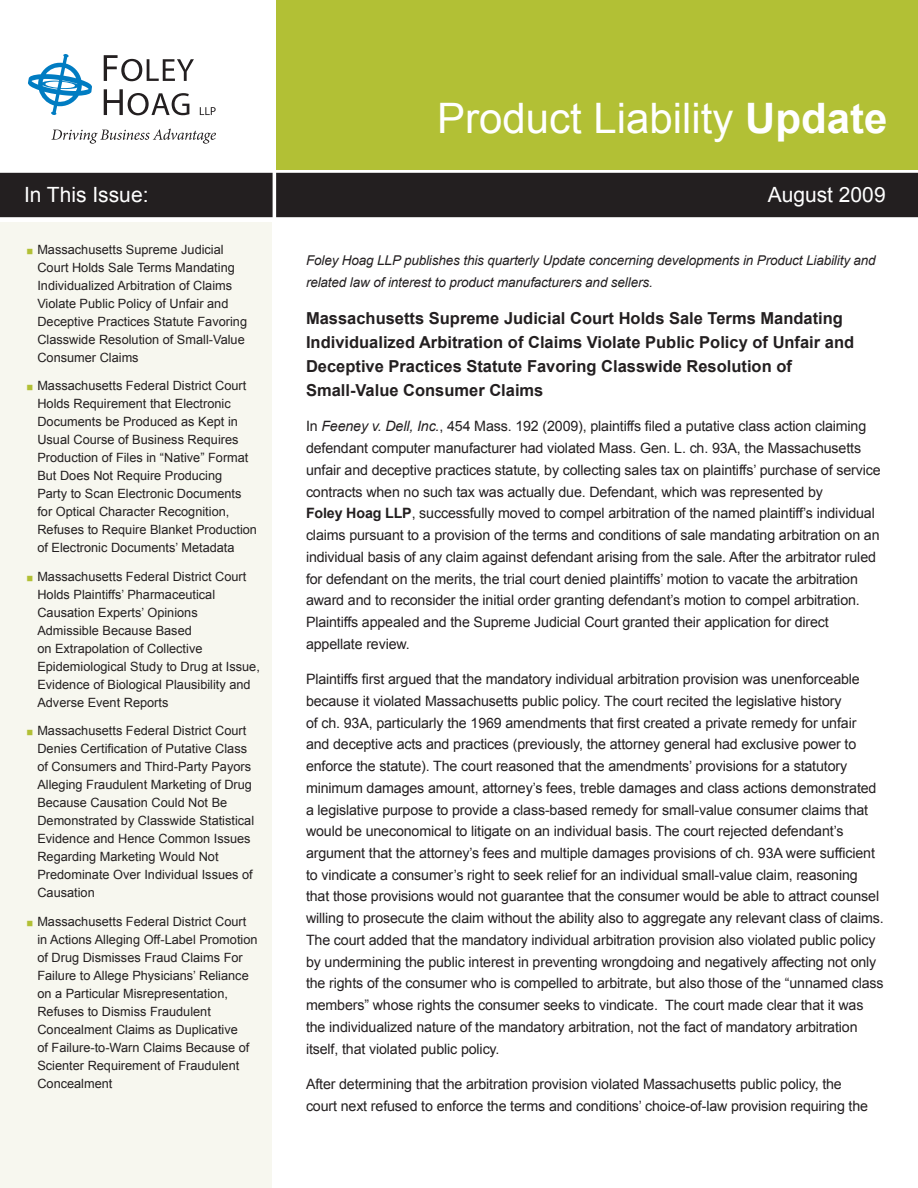
<style>
.page{position:relative;width:918px;height:1188px;background:#fff}
.page>*{position:absolute;margin:0;border:0;box-sizing:border-box;transform-origin:0 0}
.t1{font:42px "Arial";color:#fff}
.t2{font:21px "Arial";color:#fff}
.t3{font:700 16.5px/24px "Arial";color:#231f20}
.t4{font:14.25px/21.8px "Arial";letter-spacing:-.01em;color:#231f20}
.t5{font:italic 13.5px/21.8px "Arial";letter-spacing:-.01em;color:#231f20}
.t6{font:12.75px/18px "Arial";color:#231f20}
.s1{font-weight:700}
.s2{color:#b2c035}
.s3{font-style:italic}
</style>
<div class="page">
<div style="left:276px;top:0;width:642px;height:170px;background:#b2c035"></div>
<div style="left:277px;top:174px;width:640px;height:42px;background:#231f20"></div>
<div style="left:276px;top:173px;width:642px;height:44px;border:2px solid #231f20"></div>
<div style="left:1px;top:174px;width:271px;height:42px;background:#231f20"></div>
<div style="left:0;top:173px;width:273px;height:44px;border:2px solid #231f20"></div>
<svg style="left:28px;top:54px;width:64px;height:61px"></svg>
<svg style="left:104px;top:55px;width:90px;height:26px"></svg>
<svg style="left:104px;top:89px;width:85px;height:26px"></svg>
<svg style="left:200px;top:107px;width:16px;height:8px"></svg>
<svg style="left:51px;top:129px;width:165px;height:15px"></svg>
<div style="left:0;top:223px;width:272px;height:965px;background:#f7f7ef"></div>
<h1 class="t1" style="left:437px;top:90px;width:452px">Product Liability <span class="s1">Update</span></h1>
<h2 class="t2" style="left:24px;top:181px;width:126px">In This Issue:</h2>
<h2 class="t2" style="left:768px;top:181px;width:119px">August 2009</h2>
<p class="t6" style="left:37px;top:240px;width:211px;text-indent:-11px"><span class="s2">◼</span> Massachusetts Supreme Judicial Court Holds Sale Terms Mandating Individualized Arbitration of Claims Violate Public Policy of Unfair and Deceptive Practices Statute Favoring Classwide Resolution of Small-Value Consumer Claims</p>
<p class="t6" style="left:37px;top:377px;width:221px;text-indent:-11px"><span class="s2">◼</span> Massachusetts Federal District Court Holds Requirement that Electronic Documents be Produced as Kept in Usual Course of Business Requires Production of Files in “Native” Format But Does Not Require Producing<br>Party to Scan Electronic Documents for Optical Character Recognition, Refuses to Require Blanket Production of Electronic Documents’ Metadata</p>
<p class="t6" style="left:37px;top:567px;width:224px;text-indent:-11px"><span class="s2">◼</span> Massachusetts Federal District Court Holds Plaintiffs’ Pharmaceutical Causation Experts’ Opinions Admissible Because Based<br>on Extrapolation of Collective Epidemiological Study to Drug at Issue, Evidence of Biological Plausibility and Adverse Event Reports</p>
<p class="t6" style="left:37px;top:722px;width:218px;text-indent:-11px"><span class="s2">◼</span> Massachusetts Federal District Court Denies Certification of Putative Class of Consumers and Third-Party Payors Alleging Fraudulent Marketing of Drug Because Causation Could Not Be Demonstrated by Classwide Statistical Evidence and Hence Common Issues Regarding Marketing Would Not Predominate Over Individual Issues of Causation</p>
<p class="t6" style="left:37px;top:913px;width:222px;text-indent:-11px"><span class="s2">◼</span> Massachusetts Federal District Court in Actions Alleging Off-Label Promotion of Drug Dismisses Fraud Claims For Failure to Allege Physicians’ Reliance on a Particular Misrepresentation, Refuses to Dismiss Fraudulent Concealment Claims as Duplicative<br>of Failure-to-Warn Claims Because of Scienter Requirement of Fraudulent Concealment</p>
<p class="t5" style="left:306px;top:249px;width:571px">Foley Hoag LLP publishes this quarterly Update concerning developments in Product Liability and related law of interest to product manufacturers and sellers.</p>
<p class="t3" style="left:306px;top:307px;width:550px">Massachusetts Supreme Judicial Court Holds Sale Terms Mandating Individualized Arbitration of Claims Violate Public Policy of Unfair and Deceptive Practices Statute Favoring Classwide Resolution of Small-Value Consumer Claims</p>
<p class="t4" style="left:306px;top:416px;width:576px">In <span class="s3">Feeney v. Dell, Inc.</span>, 454 Mass. 192 (2009), plaintiffs filed a putative class action claiming defendant computer manufacturer had violated Mass. Gen. L. ch. 93A, the Massachusetts unfair and deceptive practices statute, by collecting sales tax on plaintiffs’ purchase of service contracts when no such tax was actually due. Defendant, which was represented by<br><span class="s1">Foley Hoag LLP</span>, successfully moved to compel arbitration of the named plaintiff’s individual claims pursuant to a provision of the terms and conditions of sale mandating arbitration on an individual basis of any claim against defendant arising from the sale. After the arbitrator ruled for defendant on the merits, the trial court denied plaintiffs’ motion to vacate the arbitration award and to reconsider the initial order granting defendant’s motion to compel arbitration.<br>Plaintiffs appealed and the Supreme Judicial Court granted their application for direct appellate review.</p>
<p class="t4" style="left:306px;top:668px;width:579px">Plaintiffs first argued that the mandatory individual arbitration provision was unenforceable because it violated Massachusetts public policy. The court recited the legislative history<br>of ch. 93A, particularly the 1969 amendments that first created a private remedy for unfair<br>and deceptive acts and practices (previously, the attorney general had exclusive power to enforce the statute). The court reasoned that the amendments’ provisions for a statutory minimum damages amount, attorney’s fees, treble damages and class actions demonstrated a legislative purpose to provide a class-based remedy for small-value consumer claims that would be uneconomical to litigate on an individual basis. The court rejected defendant’s argument that the attorney’s fees and multiple damages provisions of ch. 93A were sufficient to vindicate a consumer’s right to seek relief for an individual small-value claim, reasoning that those provisions would not guarantee that the consumer would be able to attract counsel willing to prosecute the claim without the ability also to aggregate any relevant class of claims.<br>The court added that the mandatory individual arbitration provision also violated public policy by undermining the public interest in preventing wrongdoing and negatively affecting not only the rights of the consumer who is compelled to arbitrate, but also those of the “unnamed class members” whose rights the consumer seeks to vindicate. The court made clear that it was the individualized nature of the mandatory arbitration, not the fact of mandatory arbitration itself, that violated public policy.</p>
<p class="t4" style="left:306px;top:1073px;width:564px">After determining that the arbitration provision violated Massachusetts public policy, the court next refused to enforce the terms and conditions’ choice-of-law provision requiring the</p>
</div>
